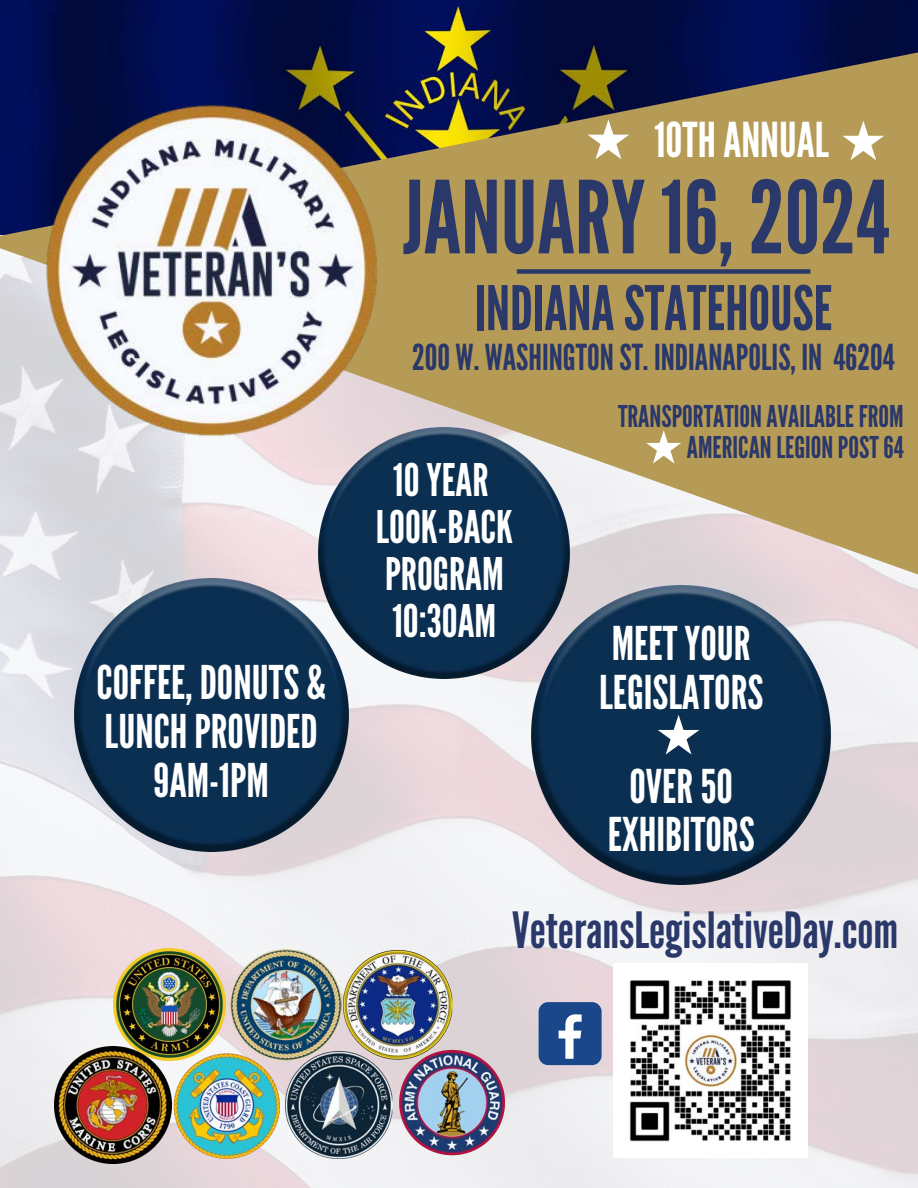
<style>
.page{position:relative;width:918px;height:1188px;background:#fff}
.page>*{position:absolute;margin:0;border:0;box-sizing:border-box;transform-origin:0 0}
.t1{font:100.2px "League Gothic";color:#2a386a}
.t2{font:61.2px "League Gothic";color:#2a386a}
.t3{font:49.8px "League Gothic";color:#2a386a}
.t4{font:48px "League Gothic";color:#fff}
.t5{font:46.5px/48.3px "League Gothic";color:#fff}
.t6{font:46.35px/48.8px "League Gothic";color:#fff}
.t7{font:44.85px "League Gothic";color:#fff}
.t8{font:35.7px "League Gothic";color:#2a386a}
.t9{font:30px "League Gothic";color:#2a386a}
</style>
<div class="page">
<img style="left:0;top:578px;width:918px;height:610px">
<img style="left:0;top:0;width:918px;height:43px">
<svg style="left:0;top:43px;width:918px;height:535px;background:#a49473"></svg>
<img style="left:32px;top:92px;width:354px;height:354px">
<img style="left:114px;top:949px;width:111px;height:100px">
<img style="left:230px;top:949px;width:112px;height:112px">
<img style="left:344px;top:950px;width:109px;height:109px">
<img style="left:54px;top:1047px;width:117px;height:117px">
<img style="left:171px;top:1049px;width:114px;height:114px">
<img style="left:286px;top:1051px;width:106px;height:107px">
<img style="left:398px;top:1049px;width:107px;height:107px">
<img style="left:614px;top:964px;width:193px;height:193px">
<div style="left:517px;top:269px;width:293px;height:5px;background:#2a386a"></div>
<img style="left:319px;top:428px;width:251px;height:250px">
<img style="left:532px;top:585px;width:299px;height:299px">
<img style="left:75px;top:578px;width:273px;height:274px">
<svg style="left:588px;top:119px;width:41px;height:40px"></svg>
<svg style="left:842px;top:121px;width:42px;height:39px"></svg>
<svg style="left:658px;top:715px;width:41px;height:40px"></svg>
<svg style="left:646px;top:430px;width:35px;height:34px"></svg>
<div style="left:539px;top:1002px;width:63px;height:63px;background:#1a4789;border-radius:10px"></div>
<svg style="left:559px;top:1014px;width:23px;height:45px"></svg>
<p class="t4" style="left:654px;top:112px;width:176px">10TH ANNUAL</p>
<p class="t1" style="left:403px;top:160px;width:488px">JANUARY 16, 2024</p>
<p class="t2" style="left:474px;top:273px;width:360px">INDIANA STATEHOUSE</p>
<p class="t8" style="left:412px;top:337px;width:484px">200 W. WASHINGTON ST. INDIANAPOLIS, IN 46204</p>
<p class="t9" style="left:618px;top:399px;width:287px">TRANSPORTATION AVAILABLE FROM</p>
<p class="t9" style="left:687px;top:430px;width:218px">AMERICAN LEGION POST 64</p>
<p class="t7" style="left:393px;top:454px;width:97px">10 YEAR</p>
<p class="t7" style="left:376px;top:501px;width:139px">LOOK-BACK</p>
<p class="t7" style="left:385px;top:548px;width:120px">PROGRAM</p>
<p class="t7" style="left:393px;top:595px;width:105px">10:30AM</p>
<p class="t5" style="left:599px;top:621px;width:166px">MEET YOUR<br>LEGISLATORS</p>
<p class="t6" style="left:97px;top:659px;width:231px">COFFEE, DONUTS &amp;<br>LUNCH PROVIDED</p>
<p class="t6" style="left:154px;top:757px;width:117px">9AM-1PM</p>
<p class="t5" style="left:608px;top:763px;width:148px;text-align:center">OVER 50<br>EXHIBITORS</p>
<p class="t3" style="left:512px;top:901px;width:388px">VeteransLegislativeDay.com</p>
</div>
